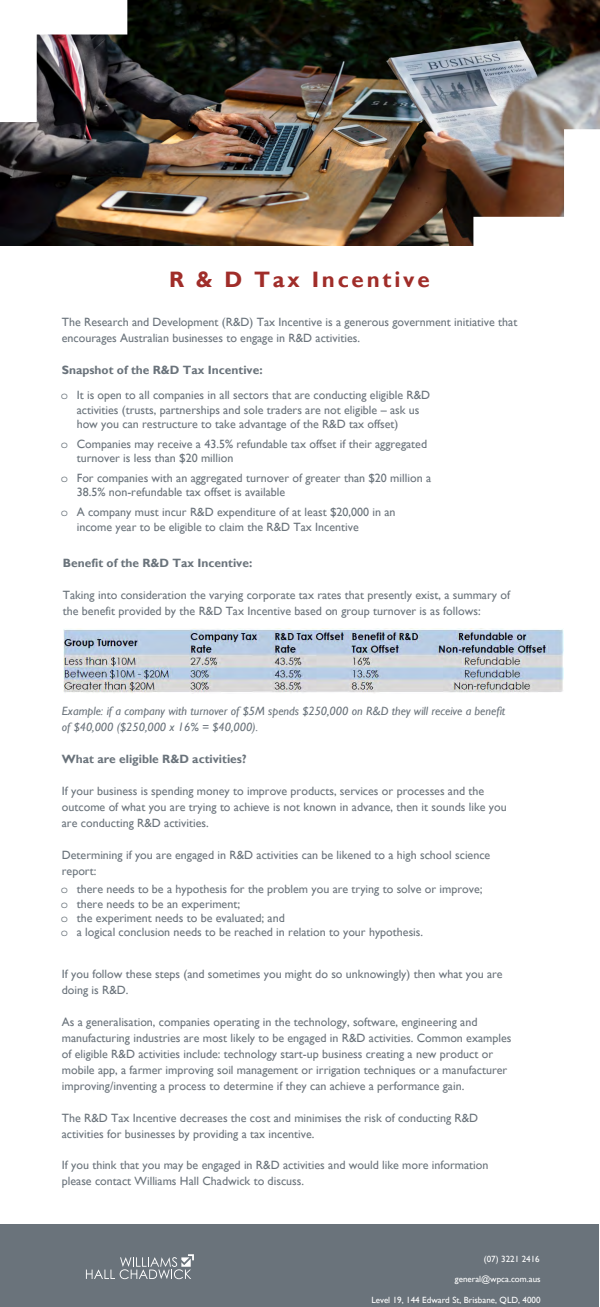
<style>
.page{position:relative;width:600px;height:1307px;background:#fff}
.page>*{position:absolute;margin:0;border:0;box-sizing:border-box;transform-origin:0 0}
.t1{font:700 22.3px "Gill Sans";letter-spacing:.125em;color:#a02d29}
.t2{font:12px/16px "Gill Sans";color:#6a737b}
.t3{font:italic 12px/16px "Gill Sans";color:#6a737b}
.t4{font:700 12px "Gill Sans";color:#6a737b}
.t5{font:9px/19.6px "Gill Sans";color:#fff;text-align:right}
.s1{font-family:"Courier Std"}
</style>
<div class="page">
<img style="left:0;top:0;width:600px;height:245px">
<div style="left:0;top:1224px;width:599px;height:82px;background:#6a737b"></div>
<svg style="left:0;top:0;width:127px;height:122px"></svg>
<svg style="left:86px;top:1254px;width:108px;height:25px"></svg>
<svg style="left:473px;top:129px;width:127px;height:117px"></svg>
<img style="left:63px;top:628px;width:500px;height:65px">
<h1 class="t1" style="left:169px;top:266px;width:262px">R &amp; D Tax Incentive</h1>
<p class="t2" style="left:62px;top:314px;width:457px">The Research and Development (R&amp;D) Tax Incentive is a generous government initiative that encourages Australian businesses to engage in R&amp;D activities.</p>
<p class="t4" style="left:62px;top:363px;width:202px">Snapshot of the R&amp;D Tax Incentive:</p>
<p class="t2" style="left:77px;top:388px;width:355px;line-height:14.4px;text-indent:-16px"><span class="s1">o</span> It is open to all companies in all sectors that are conducting eligible R&amp;D activities (trusts, partnerships and sole traders are not eligible – ask us how you can restructure to take advantage of the R&amp;D tax offset)</p>
<p class="t2" style="left:77px;top:437px;width:352px;line-height:14.4px;text-indent:-16px"><span class="s1">o</span> Companies may receive a 43.5% refundable tax offset if their aggregated turnover is less than $20 million</p>
<p class="t2" style="left:77px;top:471px;width:356px;line-height:14.4px;text-indent:-16px"><span class="s1">o</span> For companies with an aggregated turnover of greater than $20 million a<br>38.5% non-refundable tax offset is available</p>
<p class="t2" style="left:77px;top:505px;width:320px;line-height:14.4px;text-indent:-16px"><span class="s1">o</span> A company must incur R&amp;D expenditure of at least $20,000 in an income year to be eligible to claim the R&amp;D Tax Incentive</p>
<p class="t4" style="left:63px;top:555px;width:191px">Benefit of the R&amp;D Tax Incentive:</p>
<p class="t2" style="left:63px;top:586px;width:449px">Taking into consideration the varying corporate tax rates that presently exist, a summary of the benefit provided by the R&amp;D Tax Incentive based on group turnover is as follows:</p>
<p class="t3" style="left:62px;top:703px;width:445px">Example: if a company with turnover of $5M spends $250,000 on R&amp;D they will receive a benefit of $40,000 ($250,000 x 16% = $40,000).</p>
<p class="t4" style="left:62px;top:752px;width:186px">What are eligible R&amp;D activities?</p>
<p class="t2" style="left:62px;top:783px;width:446px">If your business is spending money to improve products, services or processes and the outcome of what you are trying to achieve is not known in advance, then it sounds like you are conducting R&amp;D activities.</p>
<p class="t2" style="left:62px;top:847px;width:430px">Determining if you are engaged in R&amp;D activities can be likened to a high school science report:</p>
<p class="t2" style="left:61px;top:882px;width:423px;line-height:14.4px"><span class="s1">o</span> there needs to be a hypothesis for the problem you are trying to solve or improve; <span class="s1">o</span> there needs to be an experiment;<br><span class="s1">o</span> the experiment needs to be evaluated; and<br><span class="s1">o</span> a logical conclusion needs to be reached in relation to your hypothesis.</p>
<p class="t2" style="left:62px;top:966px;width:442px">If you follow these steps (and sometimes you might do so unknowingly) then what you are doing is R&amp;D.</p>
<p class="t2" style="left:62px;top:1014px;width:451px">As a generalisation, companies operating in the technology, software, engineering and manufacturing industries are most likely to be engaged in R&amp;D activities. Common examples of eligible R&amp;D activities include: technology start-up business creating a new product or mobile app, a farmer improving soil management or irrigation techniques or a manufacturer improving/inventing a process to determine if they can achieve a performance gain.</p>
<p class="t2" style="left:62px;top:1109px;width:418px">The R&amp;D Tax Incentive decreases the cost and minimises the risk of conducting R&amp;D activities for businesses by providing a tax incentive.</p>
<p class="t2" style="left:62px;top:1157px;width:428px">If you think that you may be engaged in R&amp;D activities and would like more information please contact Williams Hall Chadwick to discuss.</p>
<p class="t5" style="left:455px;top:1249px;width:87px">(07) 3221 2416 general@wpca.com.aus</p>
<p class="t5" style="left:371px;top:1290px;width:171px">Level 19, 144 Edward St, Brisbane, QLD, 4000</p>
</div>
